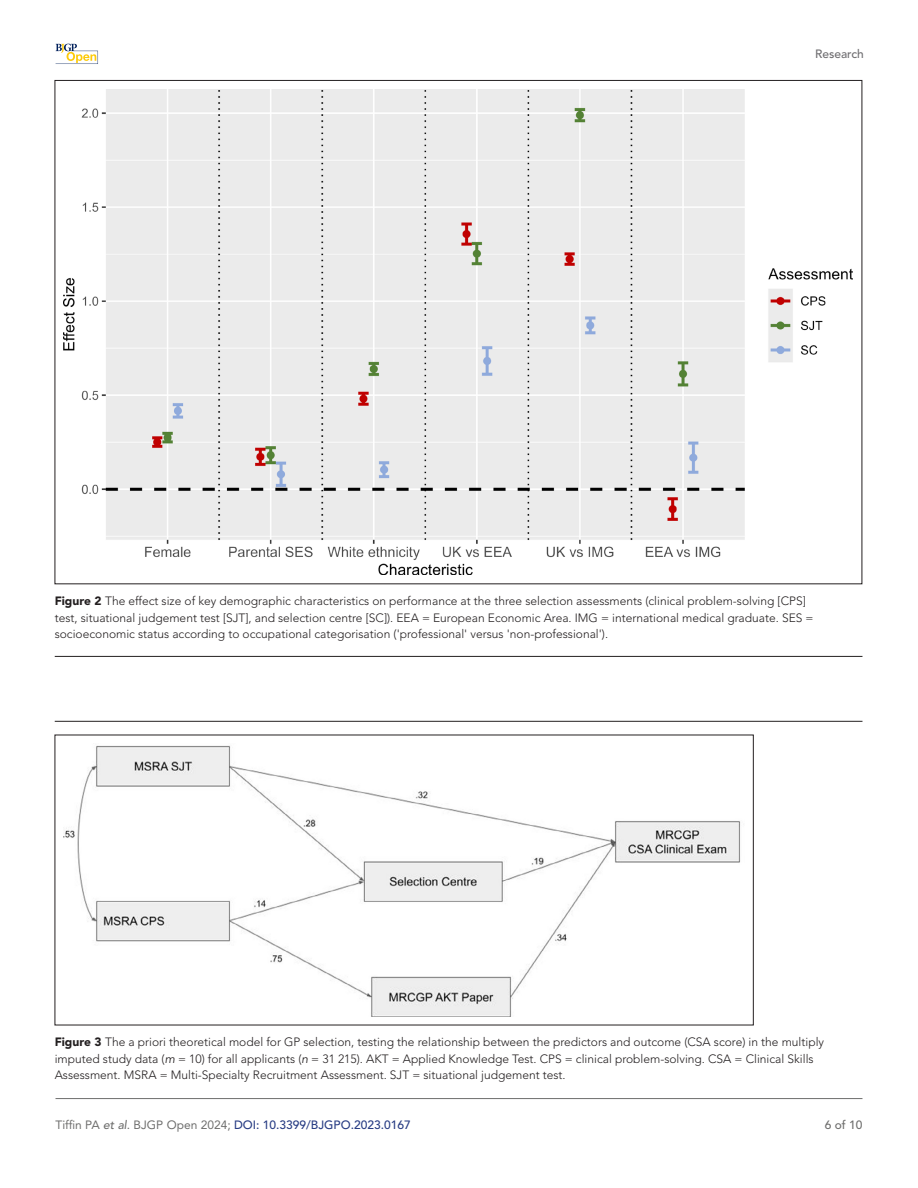
<style>
.page{position:relative;width:918px;height:1188px;background:#fff}
.page>*{position:absolute;margin:0;border:0;box-sizing:border-box;transform-origin:0 0}
.t1{font:300 12px/16.5px "Avenir LT Std";color:#231f20}
.t2{font:500 12px "Avenir LT Std";color:#283d84}
.t3{font:500 12px "Avenir LT Std";color:#6e6d70}
.t4{font:500 12px "Avenir LT Std";color:#6e6e6d}
.s1{font-weight:900}
.s2{font-weight:400;font-style:italic}
.s3{font-weight:400;color:#6e6e6d}
.s4{font-style:italic;color:#6e6e6d}
</style>
<div class="page">
<hr style="left:56px;top:1098px;width:806px;height:1px;background:#6e6e6d">
<svg style="left:56px;top:44px;width:42px;height:20px"></svg>
<hr style="left:55px;top:656px;width:807px;height:1px;background:#231f20">
<img style="left:64px;top:89px;width:789px;height:486px">
<hr style="left:55px;top:721px;width:807px;height:1px;background:#231f20">
<img style="left:64px;top:745px;width:677px;height:271px">
<p class="t3" style="left:815px;top:47px;width:50px">Research</p>
<p class="t1" style="left:55px;top:593px;width:760px"><span class="s1">Figure 2</span> The effect size of key demographic characteristics on performance at the three selection assessments (clinical problem-solving [CPS] test, situational judgement test [SJT], and selection centre [SC]). EEA = European Economic Area. IMG = international medical graduate. SES = socioeconomic status according to occupational categorisation ('professional' versus 'non-professional').</p>
<p class="t1" style="left:55px;top:1034px;width:771px"><span class="s1">Figure 3</span> The a priori theoretical model for GP selection, testing the relationship between the predictors and outcome (CSA score) in the multiply imputed study data (<span class="s2">m</span> = 10) for all applicants (<span class="s2">n</span> = 31 215). AKT = Applied Knowledge Test. CPS = clinical problem-solving. CSA = Clinical Skills<br>Assessment. MSRA = Multi-Specialty Recruitment Assessment. SJT = situational judgement test.</p>
<p class="t2" style="left:56px;top:1118px;width:357px"><span class="s3">Tiffin PA</span> <span class="s4">et al</span><span class="s3">. BJGP Open 2024;</span> DOI: 10.3399/BJGPO.2023.0167</p>
<p class="t4" style="left:825px;top:1118px;width:39px">6 of 10</p>
</div>
